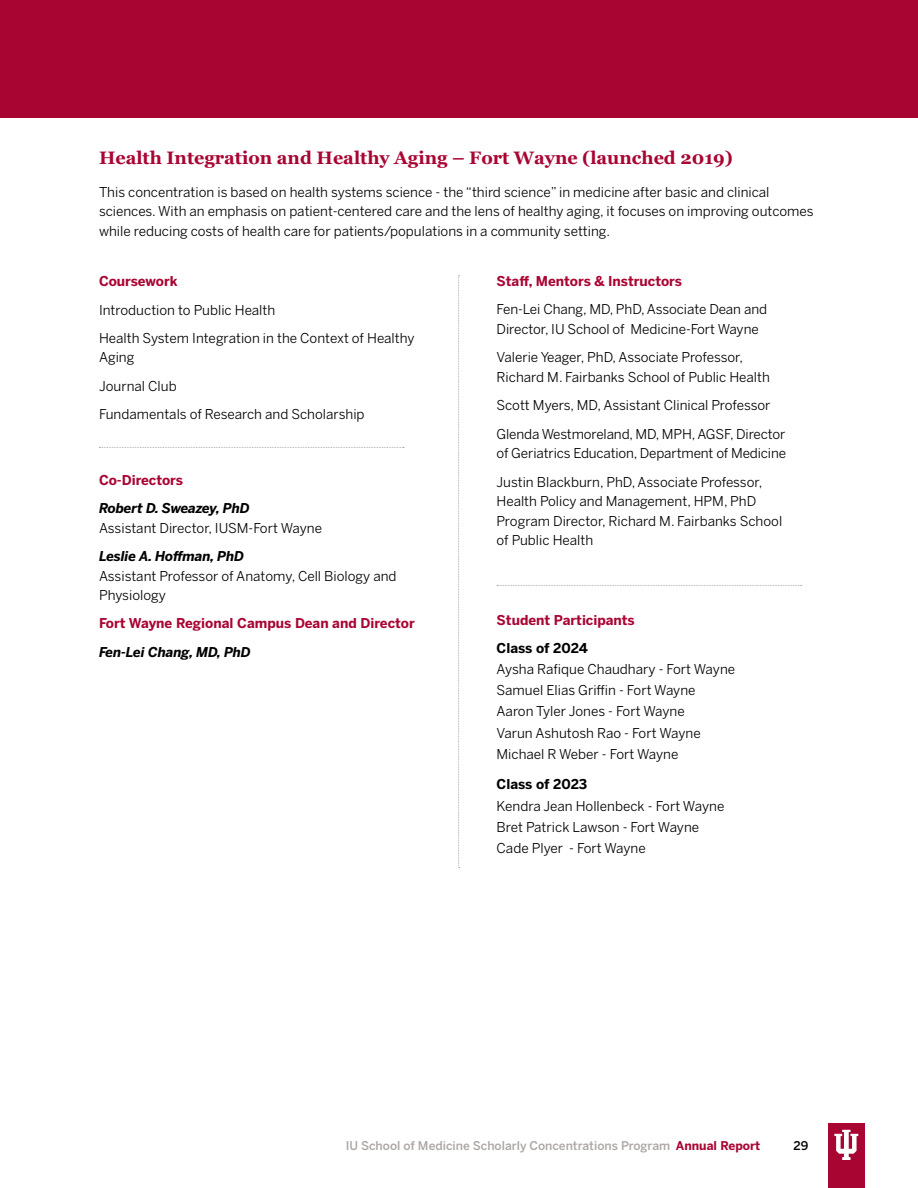
<style>
.page{position:relative;width:918px;height:1188px;background:#fff}
.page>*{position:absolute;margin:0;border:0;box-sizing:border-box;transform-origin:0 0}
.t1{font:700 18px "Georgia";color:#a90533}
.t2{font:13.5px/19.5px "Benton Sans";color:#000}
.t3{font:700 13.5px "Benton Sans";color:#a90533}
.t4{font:italic 700 13.5px "Benton Sans";letter-spacing:-.01em;color:#000}
.t5{font:700 13.5px "Benton Sans";letter-spacing:-.01em;color:#000}
.t6{font:500 12px "Benton Sans";color:#ada7a4}
.t7{font:500 12px "Benton Sans";color:#000}
.s1{font-weight:700;color:#a90533}
</style>
<div class="page">
<div style="left:0;top:0;width:918px;height:117px;background:#a90533"></div>
<svg style="left:99px;top:447px;width:305px;height:1px"></svg>
<svg style="left:497px;top:585px;width:305px;height:1px"></svg>
<svg style="left:458px;top:275px;width:2px;height:593px"></svg>
<div style="left:828px;top:1124px;width:37px;height:64px;background:#a90533"></div>
<svg style="left:834px;top:1130px;width:24px;height:30px"></svg>
<h1 class="t1" style="left:99px;top:146px;width:635px">Health Integration and Healthy Aging – Fort Wayne (launched 2019)</h1>
<p class="t2" style="left:99px;top:182px;width:716px">This concentration is based on health systems science - the “third science” in medicine after basic and clinical sciences. With an emphasis on patient-centered care and the lens of healthy aging, it focuses on improving outcomes while reducing costs of health care for patients/populations in a community setting.</p>
<p class="t3" style="left:99px;top:273px;width:80px">Coursework</p>
<p class="t2" style="left:99px;top:295px;width:317px;line-height:28.5px">Introduction to Public Health<br>Health System Integration in the Context of Healthy</p>
<p class="t2" style="left:99px;top:343px;width:267px;line-height:28.5px">Aging<br>Journal Club<br>Fundamentals of Research and Scholarship</p>
<p class="t3" style="left:497px;top:273px;width:187px">Staff, Mentors &amp; Instructors</p>
<p class="t2" style="left:497px;top:300px;width:272px">Fen-Lei Chang, MD, PhD, Associate Dean and<br>Director, IU School of Medicine-Fort Wayne</p>
<p class="t2" style="left:497px;top:348px;width:275px">Valerie Yeager, PhD, Associate Professor,<br>Richard M. Fairbanks School of Public Health</p>
<p class="t2" style="left:497px;top:391px;width:290px;line-height:28.5px">Scott Myers, MD, Assistant Clinical Professor<br>Glenda Westmoreland, MD, MPH, AGSF, Director</p>
<p class="t2" style="left:497px;top:439px;width:291px;line-height:28.5px">of Geriatrics Education, Department of Medicine<br>Justin Blackburn, PhD, Associate Professor,</p>
<p class="t2" style="left:497px;top:492px;width:287px">Health Policy and Management, HPM, PhD<br>Program Director, Richard M. Fairbanks School of Public Health</p>
<p class="t3" style="left:99px;top:472px;width:86px">Co-Directors</p>
<p class="t4" style="left:99px;top:500px;width:152px">Robert D. Sweazey, PhD</p>
<p class="t2" style="left:99px;top:518px;width:225px">Assistant Director, IUSM-Fort Wayne</p>
<p class="t4" style="left:99px;top:548px;width:147px">Leslie A. Hoffman, PhD</p>
<p class="t2" style="left:99px;top:566px;width:299px">Assistant Professor of Anatomy, Cell Biology and<br>Physiology</p>
<p class="t3" style="left:99px;top:615px;width:317px">Fort Wayne Regional Campus Dean and Director</p>
<p class="t4" style="left:99px;top:643px;width:153px">Fen-Lei Chang, MD, PhD</p>
<p class="t3" style="left:497px;top:612px;width:140px">Student Participants</p>
<p class="t5" style="left:497px;top:639px;width:93px">Class of 2024</p>
<p class="t2" style="left:497px;top:658px;width:240px;line-height:21.3px">Aysha Rafique Chaudhary - Fort Wayne<br>Samuel Elias Griffin - Fort Wayne<br>Aaron Tyler Jones - Fort Wayne<br>Varun Ashutosh Rao - Fort Wayne<br>Michael R Weber - Fort Wayne</p>
<p class="t5" style="left:497px;top:776px;width:92px">Class of 2023</p>
<p class="t2" style="left:497px;top:795px;width:229px;line-height:21.3px">Kendra Jean Hollenbeck - Fort Wayne<br>Bret Patrick Lawson - Fort Wayne<br>Cade Plyer - Fort Wayne</p>
<p class="t6" style="left:346px;top:1138px;width:416px">IU School of Medicine Scholarly Concentrations Program <span class="s1">Annual Report</span></p>
<p class="t7" style="left:794px;top:1139px;width:16px">29</p>
</div>
